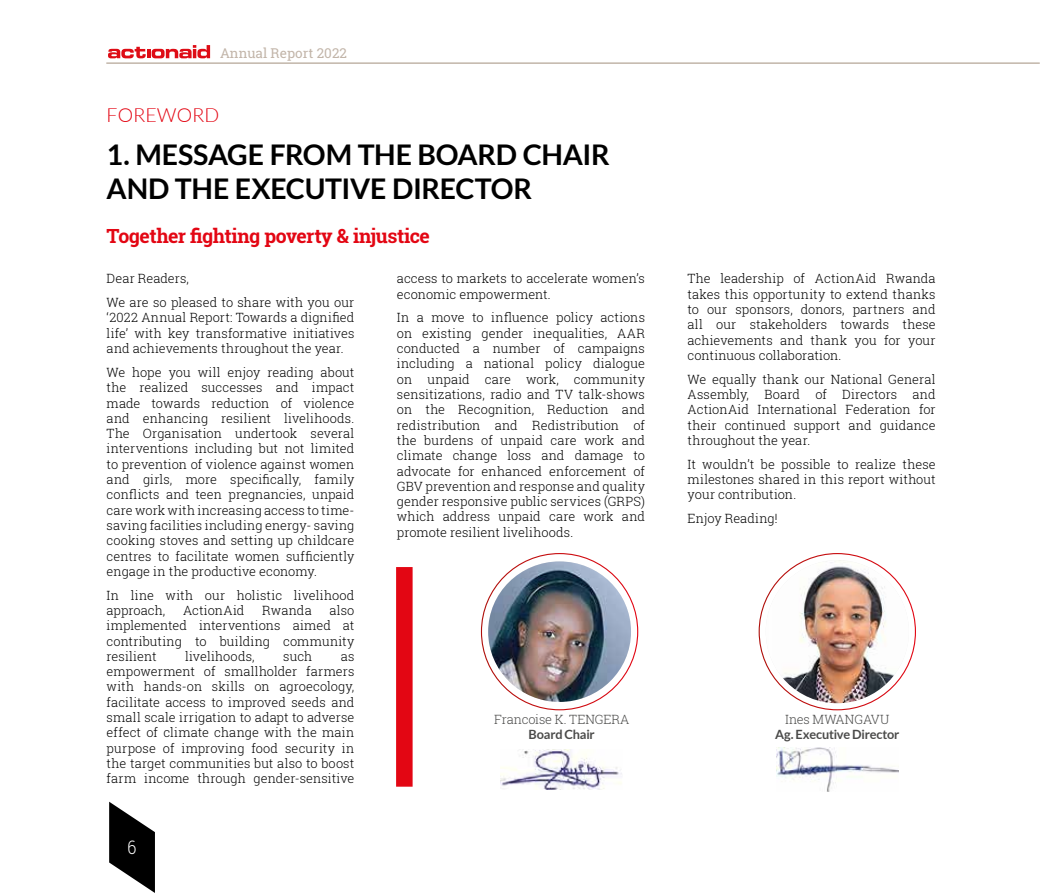
<style>
.page{position:relative;width:1042px;height:893px;background:#fff}
.page>*{position:absolute;margin:0;border:0;box-sizing:border-box;transform-origin:0 0}
.t1{font:700 28.5px/34.2px "Lato";letter-spacing:-.01em;color:#000}
.t2{font:700 19.5px "Roboto Slab";letter-spacing:-.025em;color:#e30613}
.t3{font:300 19.5px "Lato";letter-spacing:.01em;color:#e30613}
.t4{font:300 18.6px "Roboto Slab";color:#fff;scale:.89 1}
.t5{font:13.5px "Roboto Slab";color:#c2b5a9}
.t6{font:300 12.75px/15.3px "Roboto Slab";letter-spacing:.005em;color:#000;text-align:justify}
.t7{font:300 12.75px "Roboto Slab";letter-spacing:-.01em;color:#4a4a49}
.t8{font:700 12.75px "Lato";letter-spacing:-.015em;color:#4a4a49}
</style>
<div class="page">
<svg style="left:108px;top:45px;width:102px;height:13px"></svg>
<svg style="left:109px;top:802px;width:46px;height:91px"></svg>
<hr style="left:106px;top:62px;width:934px;height:2px;background:#c2b5a9">
<img style="left:766px;top:560px;width:143px;height:143px;border-radius:72px">
<img style="left:488px;top:561px;width:143px;height:141px">
<div style="left:396px;top:567px;width:17px;height:220px;background:#e30613"></div>
<img style="left:776px;top:748px;width:122px;height:43px">
<img style="left:501px;top:750px;width:121px;height:39px">
<p class="t5" style="left:220px;top:43px;width:128px">Annual Report 2022</p>
<h2 class="t3" style="left:107px;top:101px;width:114px">FOREWORD</h2>
<h1 class="t1" style="left:107px;top:137px;width:504px">1. MESSAGE FROM THE BOARD CHAIR<br>AND THE EXECUTIVE DIRECTOR</h1>
<h2 class="t2" style="left:107px;top:223px;width:325px">Together fighting poverty &amp; injustice</h2>
<p class="t6" style="left:397px;top:271px;width:250px">access to markets to accelerate women’s economic empowerment.</p>
<p class="t6" style="left:397px;top:310px;width:250px">In a move to influence policy actions on existing gender inequalities, AAR conducted a number of campaigns including a national policy dialogue on unpaid care work, community sensitizations, radio and TV talk-shows on the Recognition, Reduction and redistribution and Redistribution of the burdens of unpaid care work and climate change loss and damage to advocate for enhanced enforcement of GBV prevention and response and quality gender responsive public services (GRPS) which address unpaid care work and promote resilient livelihoods.</p>
<p class="t6" style="left:107px;top:266px;width:249px;line-height:23.9px">Dear Readers,<br>We are so pleased to share with you our</p>
<p class="t6" style="left:107px;top:310px;width:249px">‘2022 Annual Report: Towards a dignified life’ with key transformative initiatives and achievements throughout the year.</p>
<p class="t6" style="left:107px;top:364px;width:249px">We hope you will enjoy reading about the realized successes and impact made towards reduction of violence and enhancing resilient livelihoods.<br>The Organisation undertook several interventions including but not limited to prevention of violence against women and girls, more specifically, family conflicts and teen pregnancies, unpaid care work with increasing access to time&shy;saving facilities including energy- saving cooking stoves and setting up childcare centres to facilitate women sufficiently engage in the productive economy.</p>
<p class="t6" style="left:107px;top:587px;width:249px">In line with our holistic livelihood approach,</p>
<p class="t6" style="left:107px;top:602px;width:249px;text-indent:223px">also implemented interventions aimed at contributing to building community resilient</p>
<p class="t6" style="left:183px;top:602px;width:63px">ActionAid</p>
<p class="t6" style="left:262px;top:602px;width:51px">Rwanda</p>
<p class="t6" style="left:185px;top:648px;width:71px">livelihoods,</p>
<p class="t6" style="left:283px;top:648px;width:31px">such</p>
<p class="t6" style="left:107px;top:648px;width:249px;text-indent:234px">as empowerment of smallholder farmers with hands-on skills on agroecology, facilitate access to improved seeds and small scale irrigation to adapt to adverse effect of climate change with the main purpose of improving food security in the target communities but also to boost farm income through gender-sensitive</p>
<p class="t7" style="left:494px;top:711px;width:137px">Francoise K. TENGERA</p>
<p class="t8" style="left:528px;top:727px;width:68px">Board Chair</p>
<h3 class="t4" style="left:127px;top:835px;width:12px">6</h3>
<p class="t6" style="left:687px;top:271px;width:250px">The leadership of ActionAid Rwanda takes this opportunity to extend thanks to our sponsors, donors, partners and all our stakeholders towards these achievements and thank you for your continuous collaboration.</p>
<p class="t6" style="left:687px;top:371px;width:250px">We equally thank our National General Assembly, Board of Directors and ActionAid International Federation for their continued support and guidance throughout the year.</p>
<p class="t6" style="left:687px;top:456px;width:250px">It wouldn’t be possible to realize these milestones shared in this report without your contribution.</p>
<p class="t6" style="left:687px;top:510px;width:92px">Enjoy Reading!</p>
<p class="t7" style="left:785px;top:711px;width:106px">Ines MWANGAVU</p>
<p class="t8" style="left:775px;top:727px;width:126px">Ag. Executive Director</p>
</div>
